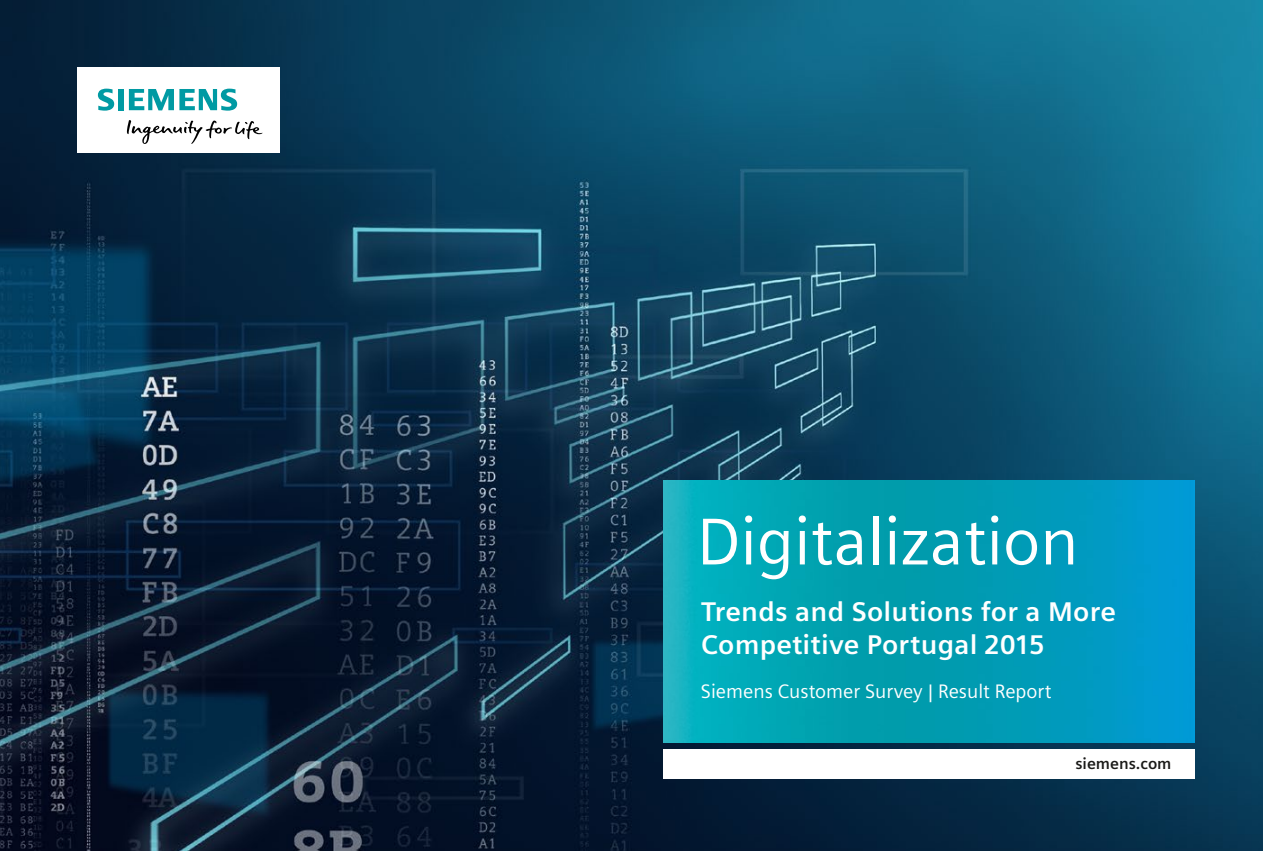
<style>
.page{position:relative;width:1263px;height:851px;background:#fff}
.page>*{position:absolute;margin:0;border:0;box-sizing:border-box;transform-origin:0 0}
.t1{font:66px "Siemens Sans";color:#fff}
.t2{font:700 27px/33px "Siemens Sans";letter-spacing:.01em;color:#fff}
.t3{font:19.5px "Siemens Sans";color:#fff}
.t4{font:700 15.75px "Siemens Sans";color:#1a1a18}
</style>
<div class="page">
<img style="left:0;top:0;width:1263px;height:850px">
<div style="left:77px;top:67px;width:203px;height:86px;background:#fff"></div>
<svg style="left:127px;top:120px;width:135px;height:24px"></svg>
<svg style="left:98px;top:89px;width:25px;height:22px"></svg>
<svg style="left:129px;top:89px;width:108px;height:22px"></svg>
<img style="left:663px;top:480px;width:532px;height:262px">
<div style="left:663px;top:748px;width:532px;height:30px;background:#fff"></div>
<h1 class="t1" style="left:697px;top:504px;width:383px">Digitalization</h1>
<p class="t2" style="left:701px;top:594px;width:416px">Trends and Solutions for a More<br>Competitive Portugal 2015</p>
<p class="t3" style="left:701px;top:679px;width:352px">Siemens Customer Survey | Result Report</p>
<p class="t4" style="left:1075px;top:754px;width:98px">siemens.com</p>
</div>
